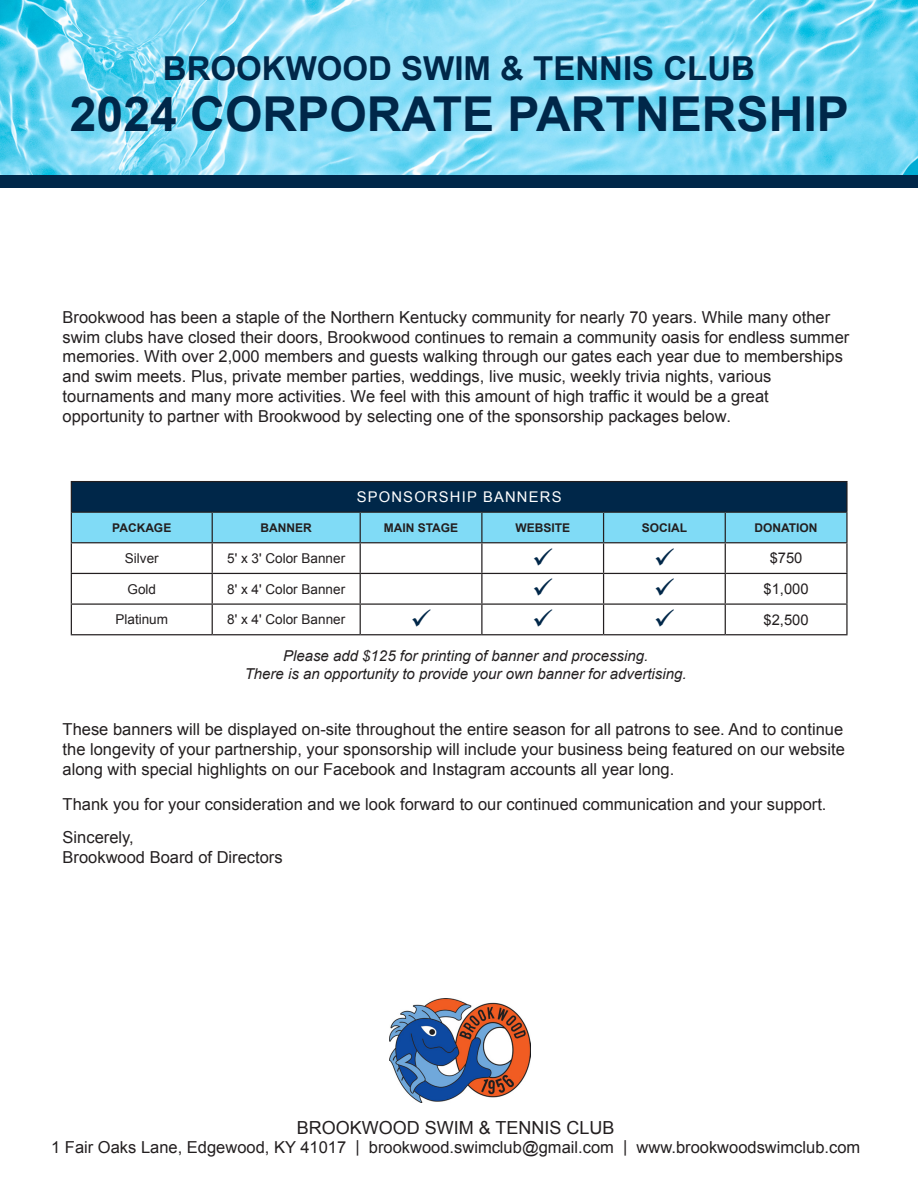
<style>
.page{position:relative;width:918px;height:1188px;background:#fff}
.page>*{position:absolute;margin:0;border:0;box-sizing:border-box;transform-origin:0 0}
.t1{font:700 48.15px "Arial";color:#002749}
.t2{font:700 33px "Arial";color:#002749}
.t3{font:18px "Arial";color:#231f20}
.t4{font:16.5px/19.8px "Arial";color:#231f20;text-align:justify}
.t5{font:italic 15px/18px "Arial";color:#231f20;text-align:center}
.t6{font:14.7px "Arial";letter-spacing:.08em;color:#fff}
.t7{font:14.7px "Arial";color:#231f20}
.t8{font:13.5px "Arial";color:#231f20}
.t9{font:700 12px "Arial";color:#231f20}
.s1{font-style:inherit}
</style>
<div class="page">
<img style="left:390px;top:998px;width:140px;height:105px">
<img style="left:0;top:0;width:918px;height:176px">
<div style="left:0;top:176px;width:918px;height:12px;background:#002749"></div>
<div style="left:71px;top:482px;width:776px;height:30px;background:#002749"></div>
<hr style="left:71px;top:481px;width:141px;height:1px;background:#231f20">
<hr style="left:71px;top:482px;width:1px;height:30px;background:#231f20">
<hr style="left:212px;top:481px;width:148px;height:1px;background:#231f20">
<hr style="left:360px;top:481px;width:122px;height:1px;background:#231f20">
<hr style="left:482px;top:481px;width:122px;height:1px;background:#231f20">
<hr style="left:604px;top:481px;width:121px;height:1px;background:#231f20">
<hr style="left:725px;top:481px;width:123px;height:1px;background:#231f20">
<hr style="left:846px;top:482px;width:2px;height:30px;background:#231f20">
<hr style="left:725px;top:512px;width:123px;height:1px;background:#231f20">
<hr style="left:846px;top:513px;width:2px;height:29px;background:#231f20">
<hr style="left:71px;top:543px;width:1px;height:30px;background:#231f20">
<hr style="left:212px;top:543px;width:1px;height:30px;background:#231f20">
<hr style="left:360px;top:543px;width:1px;height:30px;background:#231f20">
<hr style="left:481px;top:543px;width:2px;height:30px;background:#231f20">
<hr style="left:603px;top:543px;width:1px;height:30px;background:#231f20">
<hr style="left:725px;top:542px;width:123px;height:1px;background:#231f20">
<hr style="left:725px;top:543px;width:1px;height:30px;background:#231f20">
<hr style="left:846px;top:543px;width:2px;height:30px;background:#231f20">
<hr style="left:71px;top:573px;width:141px;height:1px;background:#231f20">
<hr style="left:212px;top:573px;width:148px;height:1px;background:#231f20">
<hr style="left:360px;top:573px;width:122px;height:1px;background:#231f20">
<hr style="left:482px;top:573px;width:122px;height:1px;background:#231f20">
<hr style="left:481px;top:574px;width:2px;height:29px;background:#231f20">
<hr style="left:604px;top:573px;width:121px;height:1px;background:#231f20">
<hr style="left:725px;top:573px;width:123px;height:1px;background:#231f20">
<hr style="left:846px;top:574px;width:2px;height:29px;background:#231f20">
<hr style="left:71px;top:603px;width:141px;height:2px;background:#231f20">
<svg style="left:71px;top:574px;width:1px;height:60px"></svg>
<hr style="left:212px;top:603px;width:148px;height:2px;background:#231f20">
<svg style="left:212px;top:574px;width:1px;height:60px"></svg>
<hr style="left:360px;top:603px;width:122px;height:2px;background:#231f20">
<svg style="left:360px;top:574px;width:1px;height:60px"></svg>
<hr style="left:482px;top:603px;width:122px;height:2px;background:#231f20">
<hr style="left:481px;top:605px;width:2px;height:29px;background:#231f20">
<hr style="left:604px;top:603px;width:121px;height:2px;background:#231f20">
<svg style="left:603px;top:574px;width:1px;height:60px"></svg>
<hr style="left:725px;top:603px;width:123px;height:2px;background:#231f20">
<svg style="left:725px;top:574px;width:1px;height:60px"></svg>
<hr style="left:846px;top:605px;width:2px;height:29px;background:#231f20">
<hr style="left:71px;top:634px;width:141px;height:1px;background:#231f20">
<hr style="left:212px;top:634px;width:148px;height:1px;background:#231f20">
<hr style="left:360px;top:634px;width:122px;height:1px;background:#231f20">
<hr style="left:482px;top:634px;width:122px;height:1px;background:#231f20">
<hr style="left:604px;top:634px;width:121px;height:1px;background:#231f20">
<hr style="left:725px;top:634px;width:123px;height:1px;background:#231f20">
<svg style="left:71px;top:512px;width:776px;height:53px"></svg>
<p class="t2" style="left:163px;top:47px;width:594px">BROOKWOOD SWIM &amp; TENNIS CLUB</p>
<p class="t1" style="left:70px;top:83px;width:781px">2024 CORPORATE PARTNERSHIP</p>
<p class="t4" style="left:63px;top:307px;width:788px;text-align:left">Brookwood has been a staple of the Northern Kentucky community for nearly 70 years. While many other swim clubs have closed their doors, Brookwood continues to remain a community oasis for endless summer memories. With over 2,000 members and guests walking through our gates each year due to memberships and swim meets. Plus, private member parties, weddings, live music, weekly trivia nights, various tournaments and many more activities. We feel with this amount of high traffic it would be a great opportunity to partner with Brookwood by selecting one of the sponsorship packages below.</p>
<p class="t6" style="left:357px;top:487px;width:206px">SPONSORSHIP BANNERS</p>
<p class="t9" style="left:112px;top:520px;width:61px">PACKAGE</p>
<p class="t9" style="left:261px;top:520px;width:53px">BANNER</p>
<p class="t9" style="left:384px;top:520px;width:76px">MAIN STAGE</p>
<p class="t9" style="left:515px;top:520px;width:56px">WEBSITE</p>
<p class="t9" style="left:642px;top:520px;width:47px">SOCIAL</p>
<p class="t9" style="left:755px;top:520px;width:65px">DONATION</p>
<p class="t8" style="left:125px;top:549px;width:35px">Silver</p>
<p class="t8" style="left:227px;top:549px;width:120px">5' x 3' Color Banner</p>
<p class="t7" style="left:770px;top:549px;width:34px">$750</p>
<p class="t8" style="left:127px;top:580px;width:30px">Gold</p>
<p class="t8" style="left:227px;top:580px;width:120px">8' x 4' Color Banner</p>
<p class="t7" style="left:764px;top:579px;width:47px">$1,000</p>
<p class="t8" style="left:115px;top:611px;width:54px">Platinum</p>
<p class="t8" style="left:227px;top:611px;width:120px">8' x 4' Color Banner</p>
<p class="t7" style="left:764px;top:610px;width:47px">$2,500</p>
<p class="t5" style="left:245px;top:647px;width:443px">Please add $<span class="s1">125</span> for printing of banner and processing.<br>There is an opportunity to provide your own banner for advertising.</p>
<p class="t4" style="left:63px;top:719px;width:784px">These banners will be displayed on-site throughout the entire season for all patrons to see. And to continue the longevity of your partnership, your sponsorship will include your business being featured on our website along with special highlights on our Facebook and Instagram accounts all year long.</p>
<p class="t4" style="left:63px;top:794px;width:765px">Thank you for your consideration and we look forward to our continued communication and your support.</p>
<p class="t4" style="left:63px;top:827px;width:73px">Sincerely,</p>
<p class="t4" style="left:63px;top:847px;width:222px">Brookwood Board of Directors</p>
<p class="t3" style="left:297px;top:1115px;width:319px">BROOKWOOD SWIM &amp; TENNIS CLUB</p>
<p class="t4" style="left:51px;top:1138px;width:811px">1 Fair Oaks Lane, Edgewood, KY 41017 | brookwood.swimclub@gmail.com | www.brookwoodswimclub.com</p>
</div>
